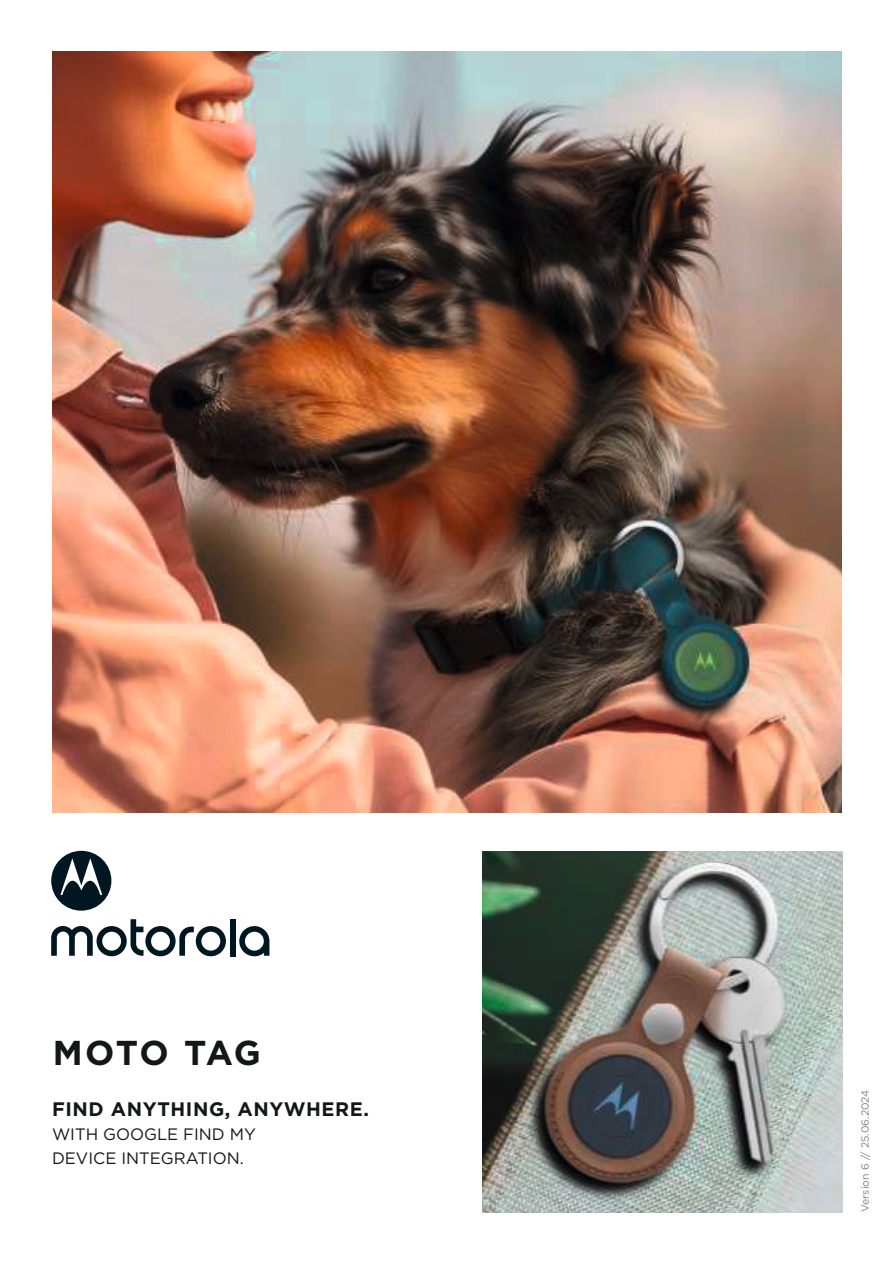
<style>
.page{position:relative;width:893px;height:1263px;background:#fff}
.page>*{position:absolute;margin:0;border:0;box-sizing:border-box;transform-origin:0 0}
.t1{font:700 34.5px "Gotham";letter-spacing:.04em;color:#151616}
.t2{font:700 19.5px "Gotham";letter-spacing:.03em;color:#151616}
.t3{font:16.5px/24px "Gotham";color:#151616}
.t4{font:10.5px "Gotham";color:#818281}
</style>
<div class="page">
<img style="left:53px;top:51px;width:789px;height:761px">
<img style="left:482px;top:852px;width:360px;height:360px">
<svg style="left:51px;top:851px;width:60px;height:60px"></svg>
<svg style="left:239px;top:926px;width:30px;height:30px"></svg>
<div style="left:230px;top:919px;width:5px;height:37px;background:#001722"></div>
<svg style="left:51px;top:919px;width:175px;height:37px"></svg>
<h1 class="t1" style="left:53px;top:1030px;width:210px">MOTO TAG</h1>
<p class="t2" style="left:52px;top:1096px;width:319px">FIND ANYTHING, ANYWHERE.</p>
<p class="t3" style="left:52px;top:1122px;width:205px">WITH GOOGLE FIND MY<br>DEVICE INTEGRATION.</p>
<p class="t4" style="left:858px;top:1212px;width:124px;rotate:-90deg">Version 6 // 25.06.2024</p>
</div>
